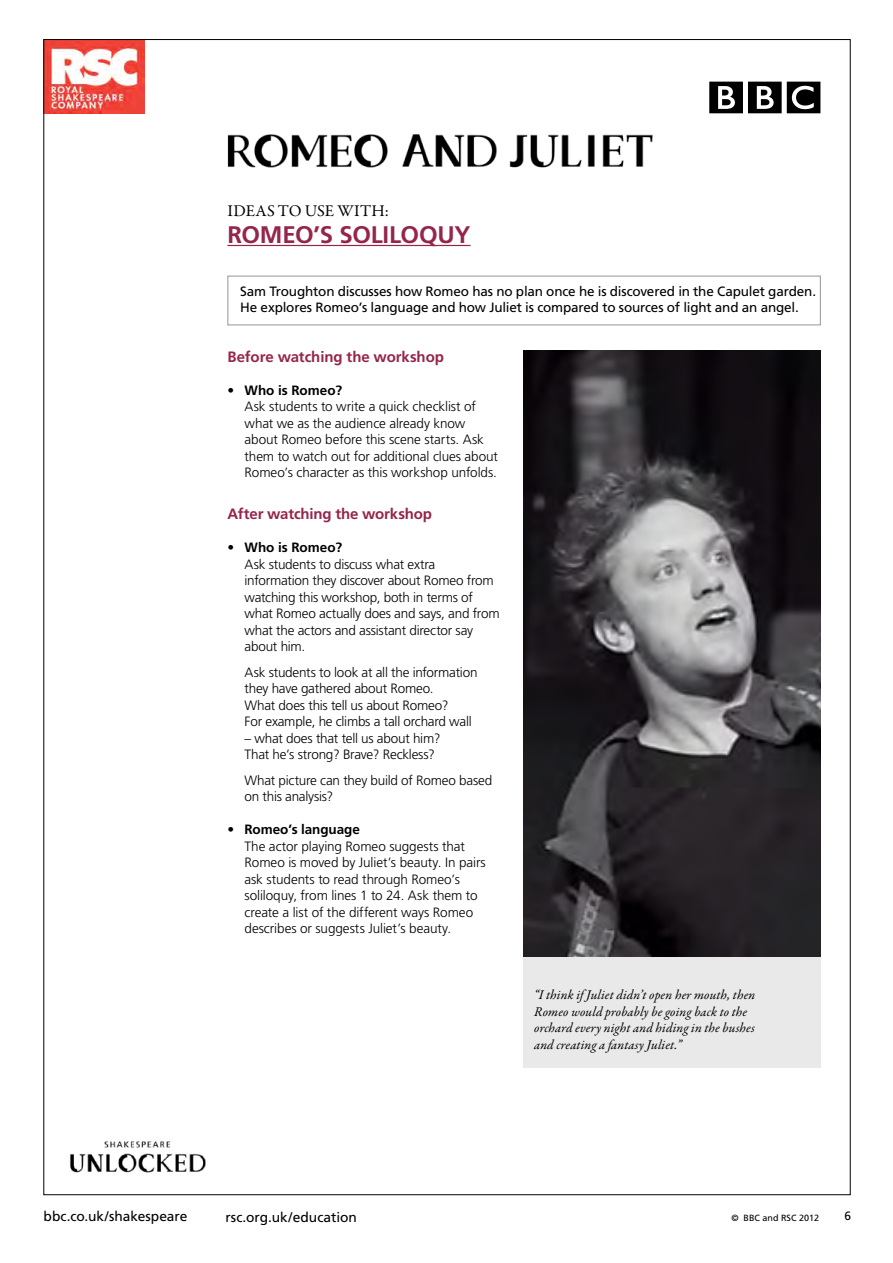
<style>
.page{position:relative;width:893px;height:1263px;background:#fff}
.page>*{position:absolute;margin:0;border:0;box-sizing:border-box;transform-origin:0 0}
.t1{font:700 24px "Frutiger";letter-spacing:-.01em;color:#95254c}
.t2{font:16.5px "Garamond Premr Pro";color:#000}
.t3{font:700 15px "Frutiger";letter-spacing:-.01em;color:#95254c}
.t4{font:13.8px "Frutiger";letter-spacing:-.005em;color:#000}
.t5{font:300 13.5px/16.5px "Frutiger";letter-spacing:-.01em;color:#000}
.t6{font:13.5px/16.5px "Frutiger";letter-spacing:-.01em;color:#000}
.t7{font:italic 13.5px/16.5px "Garamond Premr Pro";letter-spacing:.01em;color:#000}
.t8{font:700 13.5px "Frutiger";letter-spacing:-.005em;color:#000}
.t9{font:12px "Frutiger";color:#000}
.t10{font:9px "Frutiger";color:#000}
.s1{font-weight:700}
</style>
<div class="page">
<img style="left:46px;top:41px;width:99px;height:73px">
<svg style="left:709px;top:82px;width:111px;height:31px"></svg>
<hr style="left:227px;top:245px;width:244px;height:1px;background:#95254c">
<div style="left:227px;top:276px;width:594px;height:49px;border:1px solid #939598"></div>
<img style="left:70px;top:1141px;width:136px;height:32px">
<img style="left:523px;top:351px;width:298px;height:606px">
<img style="left:402px;top:134px;width:251px;height:34px">
<img style="left:227px;top:134px;width:161px;height:34px">
<div style="left:523px;top:957px;width:298px;height:111px;background:#eae9ea"></div>
<p class="t2" style="left:228px;top:201px;width:163px">IDEAS TO USE WITH:</p>
<h1 class="t1" style="left:227px;top:221px;width:245px">Romeo’s soliloquy</h1>
<p class="t6" style="left:240px;top:283px;width:577px">Sam Troughton discusses how Romeo has no plan once he is discovered in the Capulet garden.<br>He explores Romeo’s language and how Juliet is compared to sources of light and an angel.</p>
<p class="t3" style="left:227px;top:348px;width:218px">Before watching the workshop</p>
<p class="t5" style="left:244px;top:382px;width:255px;text-indent:-17px">• <span class="s1">Who is Romeo?<br></span>Ask students to write a quick checklist of what we as the audience already know about Romeo before this scene starts. Ask them to watch out for additional clues about Romeo’s character as this workshop unfolds.</p>
<p class="t3" style="left:227px;top:505px;width:206px">After watching the workshop</p>
<p class="t5" style="left:244px;top:539px;width:257px;text-indent:-17px">• <span class="s1">Who is Romeo?<br></span>Ask students to discuss what extra information they discover about Romeo from watching this workshop, both in terms of what Romeo actually does and says, and from what the actors and assistant director say about him.</p>
<p class="t5" style="left:244px;top:664px;width:235px">Ask students to look at all the information they have gathered about Romeo.<br>What does this tell us about Romeo?<br>For example, he climbs a tall orchard wall</p>
<p class="t5" style="left:244px;top:730px;width:198px">– what does that tell us about him?<br>That he’s strong? Brave? Reckless?</p>
<p class="t5" style="left:244px;top:772px;width:249px">What picture can they build of Romeo based on this analysis?</p>
<p class="t8" style="left:227px;top:821px;width:134px">• Romeo’s language</p>
<p class="t5" style="left:244px;top:838px;width:243px">The actor playing Romeo suggests that Romeo is moved by Juliet’s beauty. In pairs ask students to read through Romeo’s soliloquy, from lines 1 to 24. Ask them to create a list of the different ways Romeo describes or suggests Juliet’s beauty.</p>
<p class="t7" style="left:534px;top:987px;width:223px">“I think if Juliet didn’t open her mouth, then Romeo would probably be going back to the orchard every night and hiding in the bushes and creating a fantasy Juliet.”</p>
<p class="t4" style="left:44px;top:1208px;width:145px">bbc.co.uk/shakespeare</p>
<p class="t4" style="left:225px;top:1209px;width:133px">rsc.org.uk/education</p>
<p class="t10" style="left:731px;top:1212px;width:89px">© BBC and RSC 2012</p>
<p class="t9" style="left:844px;top:1209px;width:8px">6</p>
</div>
